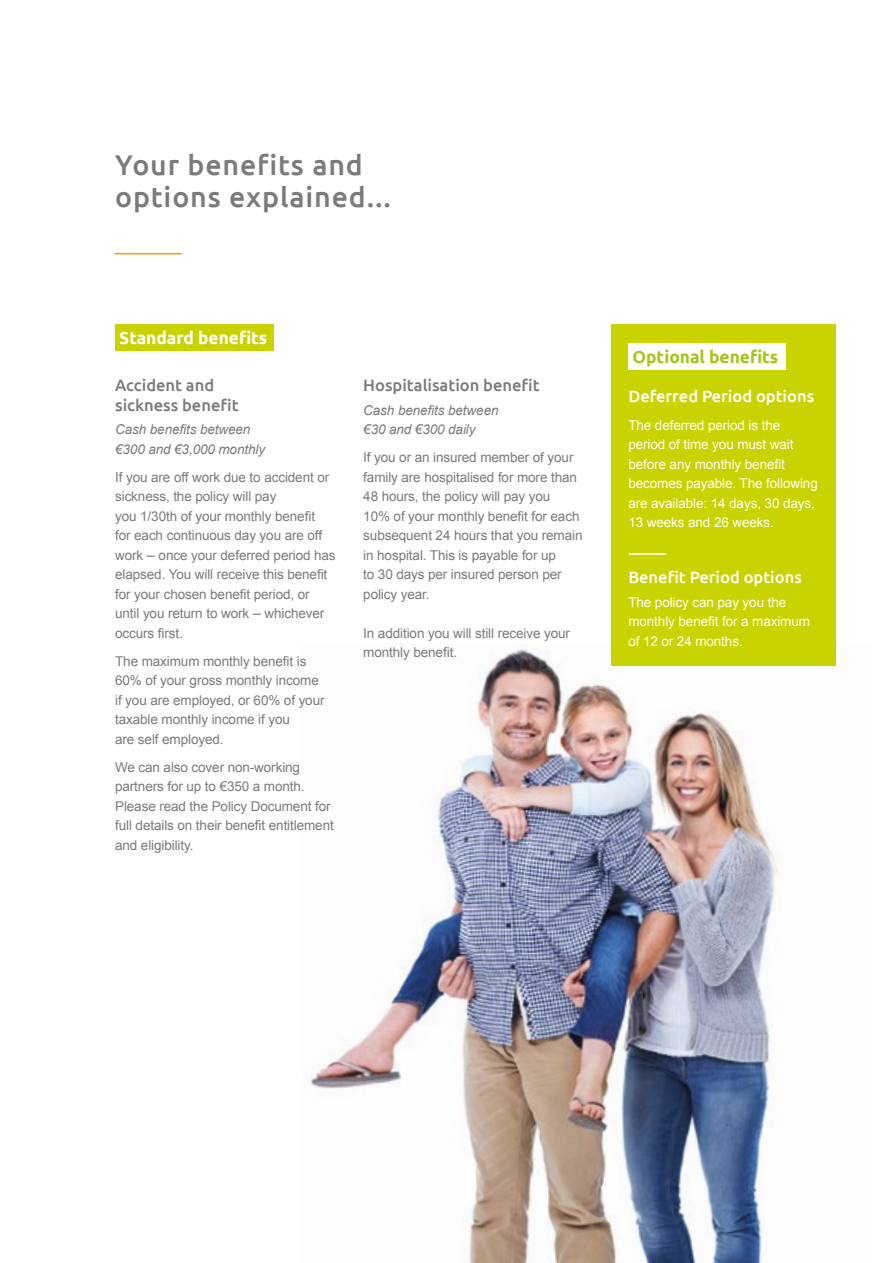
<style>
.page{position:relative;width:893px;height:1263px;background:#fff}
.page>*{position:absolute;margin:0;border:0;box-sizing:border-box;transform-origin:0 0}
.t1{font:500 28.5px/32.2px "Ubuntu";letter-spacing:.03em;color:#7c7b7b}
.t2{font:700 17.25px "Ubuntu";color:#fff}
.t3{font:700 17.25px "Ubuntu";color:#a2c617}
.t4{font:500 16.5px/19.8px "Ubuntu";color:#7c7b7b}
.t5{font:500 16.5px "Ubuntu";color:#fff}
.t6{font:13.5px/19.5px "Arial";letter-spacing:-.01em;color:#7c7b7b}
.t7{font:13.5px/19.5px "Arial";letter-spacing:-.01em;color:#fff}
.t8{font:italic 13.5px/19.5px "Arial";letter-spacing:-.01em;color:#7c7b7b}
.s1{font-size:14.55px}
</style>
<div class="page">
<img style="left:310px;top:645px;width:526px;height:618px">
<div style="left:611px;top:324px;width:224px;height:342px;background:#c8d300"></div>
<hr style="left:115px;top:253px;width:66px;height:1px;background:#f59c00">
<div style="left:115px;top:324px;width:159px;height:27px;background:#c8d300"></div>
<div style="left:628px;top:343px;width:158px;height:27px;background:#fff"></div>
<hr style="left:629px;top:553px;width:37px;height:2px;background:#fff">
<h1 class="t1" style="left:115px;top:148px;width:278px">Your benefits and options explained...</h1>
<p class="t2" style="left:119px;top:328px;width:150px">Standard benefits</p>
<p class="t4" style="left:115px;top:375px;width:125px">Accident and sickness benefit</p>
<p class="t8" style="left:115px;top:420px;width:151px">Cash benefits between €300 and €3,000 monthly</p>
<p class="t6" style="left:115px;top:467px;width:222px">If you are off work due to accident or sickness, the policy will pay<br>you 1/30th of your monthly benefit<br>for each continuous day you are off work <span class="s1">–</span> once your deferred period has elapsed. You will receive this benefit for your chosen benefit period, or until you return to work <span class="s1">–</span> whichever occurs first.</p>
<p class="t6" style="left:115px;top:651px;width:211px">The maximum monthly benefit is<br>60% of your gross monthly income if you are employed, or 60% of your taxable monthly income if you<br>are self employed.</p>
<p class="t6" style="left:115px;top:757px;width:220px">We can also cover non-working partners for up to €350 a month.<br>Please read the Policy Document for full details on their benefit entitlement and eligibility.</p>
<p class="t4" style="left:363px;top:375px;width:178px">Hospitalisation benefit</p>
<p class="t8" style="left:363px;top:400px;width:137px">Cash benefits between €30 and €300 daily</p>
<p class="t6" style="left:363px;top:448px;width:221px">If you or an insured member of your family are hospitalised for more than<br>48 hours, the policy will pay you<br>10% of your monthly benefit for each subsequent 24 hours that you remain in hospital. This is payable for up<br>to 30 days per insured person per policy year.</p>
<p class="t6" style="left:363px;top:623px;width:208px">In addition you will still receive your monthly benefit.</p>
<p class="t3" style="left:632px;top:347px;width:147px">Optional benefits</p>
<p class="t5" style="left:628px;top:387px;width:187px">Deferred Period options</p>
<p class="t7" style="left:628px;top:416px;width:191px">The deferred period is the period of time you must wait before any monthly benefit becomes payable. The following are available: 14 days, 30 days,<br>13 weeks and 26 weeks.</p>
<p class="t5" style="left:628px;top:568px;width:175px">Benefit Period options</p>
<p class="t7" style="left:628px;top:592px;width:183px">The policy can pay you the monthly benefit for a maximum of 12 or 24 months.</p>
</div>
